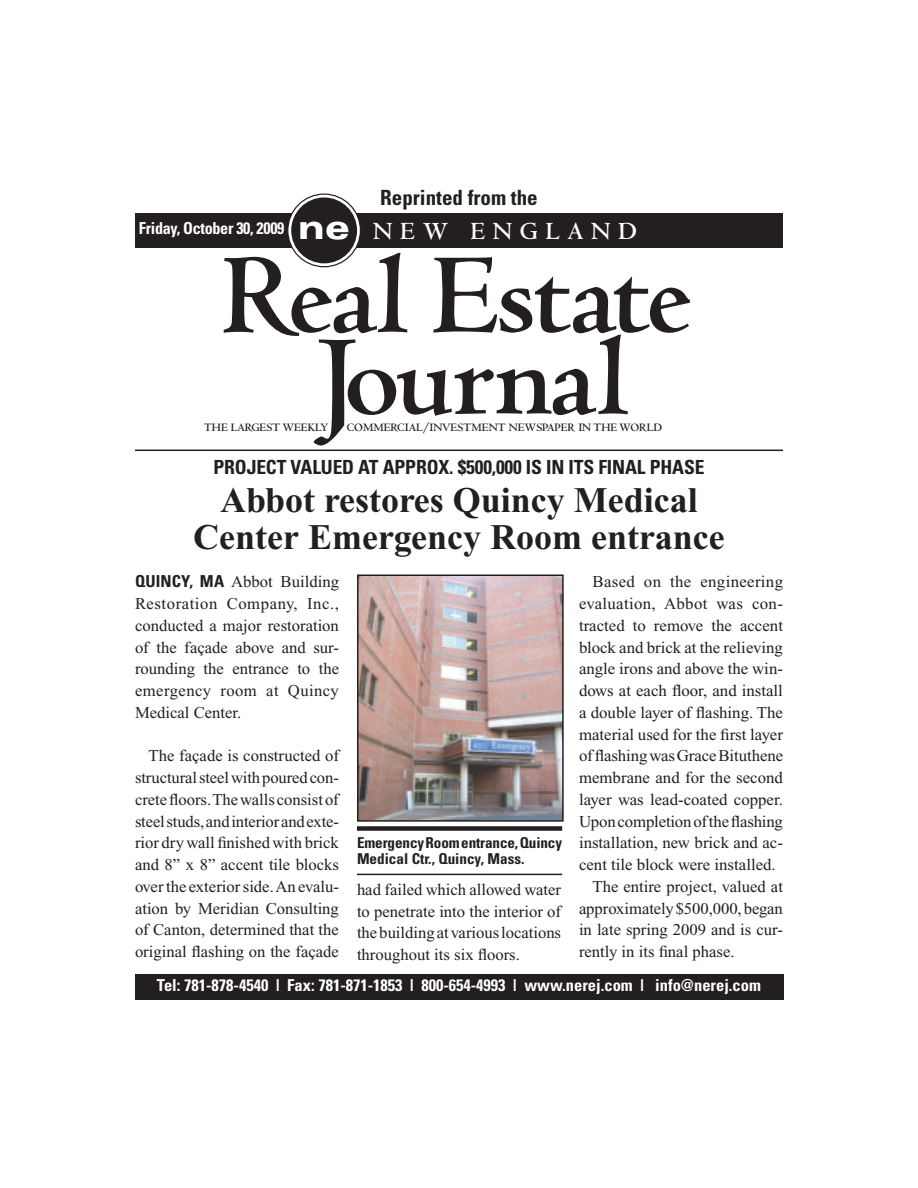
<style>
.page{position:relative;width:918px;height:1188px;background:#fff}
.page>*{position:absolute;margin:0;border:0;box-sizing:border-box;transform-origin:0 0}
.t1{font:700 36px/37.5px "Times New Roman";color:#231f20;text-align:center}
.t2{font:700 25.8px "Centaur";letter-spacing:.3em;color:#fff}
.t3{font:700 condensed 21px "Univers";color:#231f20}
.t4{font:700 condensed 19.5px "Univers";letter-spacing:-.005em;color:#231f20}
.t5{font:16.5px/21.8px "Times New Roman";color:#231f20;text-align:justify}
.t6{font:700 condensed 16.5px "Univers";color:#fff}
.t7{font:16.5px "Times New Roman";letter-spacing:.02em;color:#231f20}
.t8{font:700 condensed 16.5px "Univers";letter-spacing:-.02em;color:#fff}
.t9{font:700 condensed 15px/16.5px "Univers";letter-spacing:-.01em;color:#231f20}
.t10{font:700 11.85px "Centaur";color:#231f20}
.s1{font-family:"Univers";font-weight:900;font-stretch:expanded;font-size:33.45px}
.s2{font-family:"Univers";font-weight:700;font-stretch:condensed}
</style>
<div class="page">
<div style="left:135px;top:213px;width:648px;height:35px;background:#231f20"></div>
<svg style="left:288px;top:194px;width:72px;height:73px"></svg>
<div style="left:291px;top:197px;width:66px;height:66px;background:#231f20;border-radius:50%"></div>
<svg style="left:224px;top:253px;width:466px;height:193px"></svg>
<div style="left:135px;top:974px;width:648px;height:25px;background:#231f20"></div>
<hr style="left:135px;top:450px;width:648px;height:1px;background:#231f20">
<img style="left:360px;top:577px;width:201px;height:242px">
<div style="left:357px;top:574px;width:207px;height:248px;border:2px solid #231f20"></div>
<div style="left:357px;top:826px;width:205px;height:5px;background:#231f20"></div>
<hr style="left:357px;top:874px;width:205px;height:1px;background:#231f20">
<p class="t8" style="left:139px;top:221px;width:147px">Friday, October 30, 2009</p>
<p class="t3" style="left:380px;top:189px;width:159px">Reprinted from the</p>
<h2 class="t2" style="left:298px;top:222px;width:341px"><span class="s1">ne</span> NEW ENGLAND</h2>
<p class="t10" style="left:204px;top:424px;width:126px">THE LARGEST WEEKLY</p>
<p class="t10" style="left:347px;top:424px;width:317px">COMMERCIAL/INVESTMENT NEWSPAPER IN THE WORLD</p>
<p class="t4" style="left:213px;top:459px;width:493px">PROJECT VALUED AT APPROX. $500,000 IS IN ITS FINAL PHASE</p>
<h1 class="t1" style="left:193px;top:485px;width:533px">Abbot restores Quincy Medical<br>Center Emergency Room entrance</h1>
<p class="t5" style="left:135px;top:572px;width:206px"><span class="s2">QUINCY, MA</span> Abbot Building Restoration Company, Inc., conducted a major restoration of the façade above and sur&shy;rounding the entrance to the emergency room at Quincy Medical Center.</p>
<p class="t5" style="left:135px;top:746px;width:206px;text-indent:14px">The façade is constructed of structural steel with poured con&shy;crete floors. The walls consist of steel studs, and interior and exte&shy;rior dry wall finished with brick and 8” x 8” accent tile blocks over the exterior side. An evalu&shy;ation by Meridian Consulting of Canton, determined that the original flashing on the façade</p>
<p class="t7" style="left:592px;top:576px;width:192px">Based on the engineering</p>
<p class="t7" style="left:579px;top:597px;width:205px">evaluation, Abbot was con-</p>
<p class="t5" style="left:579px;top:616px;width:206px">tracted to remove the accent</p>
<p class="t5" style="left:579px;top:638px;width:205px">block and brick at the relieving</p>
<p class="t5" style="left:579px;top:659px;width:205px">angle irons and above the win-</p>
<p class="t5" style="left:579px;top:681px;width:205px">dows at each floor, and install</p>
<p class="t5" style="left:579px;top:703px;width:205px">a double layer of flashing. The</p>
<p class="t5" style="left:579px;top:725px;width:206px">material used for the first layer</p>
<p class="t5" style="left:579px;top:746px;width:206px">of flashing was Grace Bituthene</p>
<p class="t5" style="left:579px;top:768px;width:206px">membrane and for the second</p>
<p class="t5" style="left:579px;top:790px;width:205px">layer was lead-coated copper.</p>
<p class="t5" style="left:579px;top:812px;width:206px">Upon completion of the flashing</p>
<p class="t5" style="left:579px;top:833px;width:205px">installation, new brick and ac-</p>
<p class="t5" style="left:579px;top:855px;width:198px">cent tile block were installed.</p>
<p class="t5" style="left:592px;top:877px;width:192px">The entire project, valued at</p>
<p class="t5" style="left:579px;top:899px;width:205px">approximately $500,000, began</p>
<p class="t5" style="left:579px;top:920px;width:205px">in late spring 2009 and is cur-</p>
<p class="t5" style="left:579px;top:942px;width:157px">rently in its final phase.</p>
<p class="t9" style="left:357px;top:835px;width:207px">Emergency Room entrance, Quincy<br>Medical Ctr., Quincy, Mass.</p>
<p class="t5" style="left:357px;top:880px;width:206px">had failed which allowed water to penetrate into the interior of the building at various locations throughout its six floors.</p>
<p class="t6" style="left:157px;top:978px;width:606px">Tel: 781-878-4540 | Fax: 781-871-1853 | 800-654-4993 | www.nerej.com | info@nerej.com</p>
</div>
